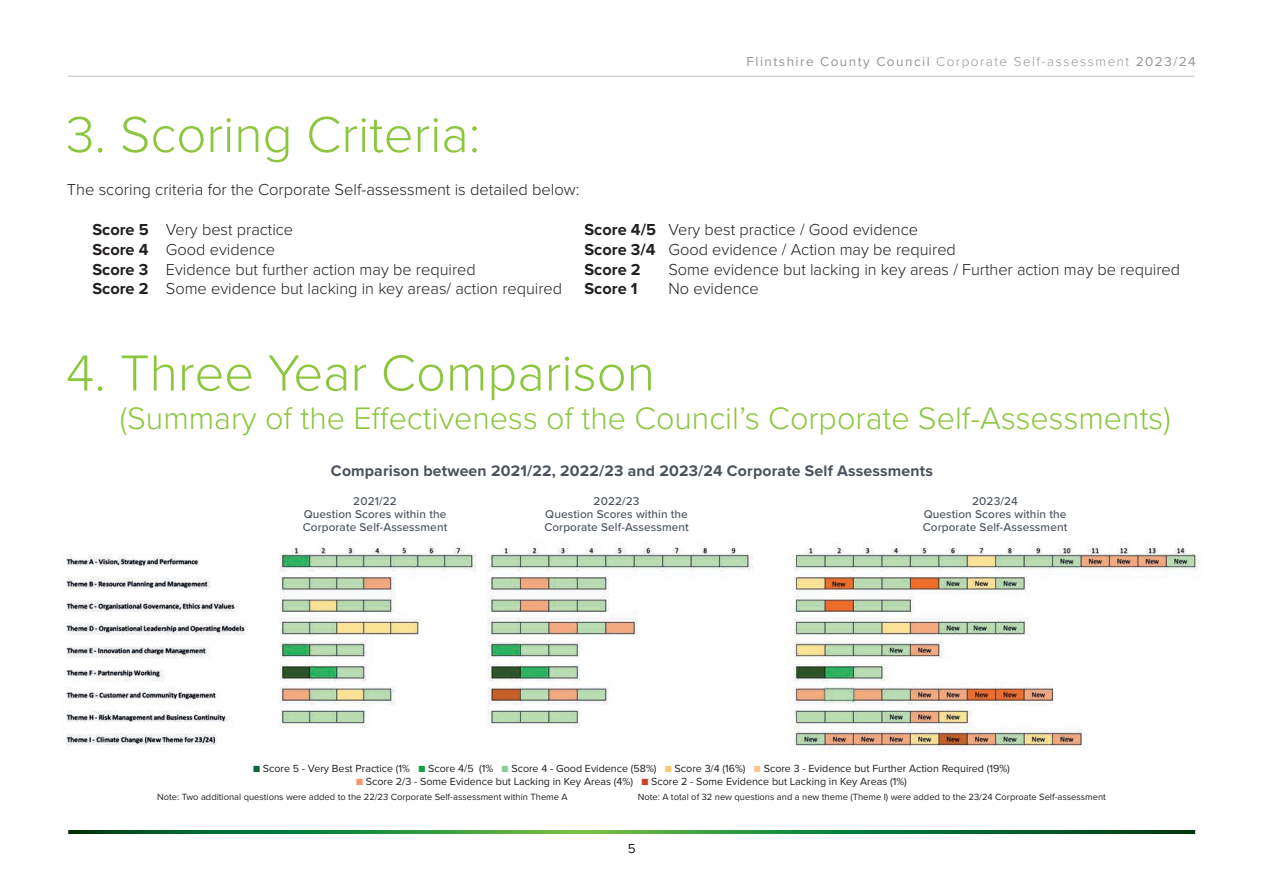
<style>
.page{position:relative;width:1263px;height:893px;background:#fff}
.page>*{position:absolute;margin:0;border:0;box-sizing:border-box;transform-origin:0 0}
.t1{font:300 52.5px "Proxima Nova";color:#8bc63e}
.t2{font:300 32.25px "Proxima Nova";color:#8bc63e}
.t3{font:300 16.5px "Proxima Nova";color:#231f20}
.t4{font:700 16.5px "Proxima Nova";color:#231f20}
.t5{font:700 15.75px "Proxima Nova";letter-spacing:.01em;color:#4a535d}
.t6{font:13.5px "Proxima Nova";letter-spacing:.11em;color:#939598}
.t7{font:13.5px "Proxima Nova";color:#231f20}
.t8{font:500 11.7px "Proxima Nova";letter-spacing:.01em;color:#4a535d}
.t9{font:10.65px "Proxima Nova";color:#231f20}
.t10{font:9.3px "Proxima Nova";color:#231f20}
.s1{font-weight:300}
.s2{font-weight:700}
.s3{color:#0a693a}
.s4{color:#1aa249}
.s5{color:#8bcc9b}
.s6{color:#fec86b}
.s7{color:#fcc694}
.s8{color:#f7956b}
.s9{color:#ce3f27}
</style>
<div class="page">
<svg style="left:68px;top:830px;width:1127px;height:4px;background:#1c7d35"></svg>
<hr style="left:68px;top:76px;width:1127px;height:1px;background:#bcbdc0">
<img style="left:66px;top:546px;width:1132px;height:204px">
<p class="t6" style="left:746px;top:51px;width:451px">Flintshire County Council <span class="s1">Corporate Self-assessment</span> 2023/24</p>
<p class="t1" style="left:66px;top:95px;width:416px">3. Scoring Criteria:</p>
<p class="t3" style="left:67px;top:178px;width:514px">The scoring criteria for the Corporate Self-assessment is detailed below:</p>
<p class="t3" style="left:92px;top:217px;width:202px"><span class="s2">Score 5</span> Very best practice</p>
<p class="t3" style="left:584px;top:217px;width:335px"><span class="s2">Score 4/5</span> Very best practice / Good evidence</p>
<p class="t3" style="left:92px;top:237px;width:184px"><span class="s2">Score 4</span> Good evidence</p>
<p class="t3" style="left:584px;top:237px;width:373px"><span class="s2">Score 3/4</span> Good evidence / Action may be required</p>
<p class="t3" style="left:92px;top:257px;width:385px"><span class="s2">Score 3</span> Evidence but further action may be required</p>
<p class="t4" style="left:584px;top:257px;width:58px">Score 2</p>
<p class="t3" style="left:668px;top:257px;width:513px">Some evidence but lacking in key areas / Further action may be required</p>
<p class="t3" style="left:92px;top:277px;width:471px"><span class="s2">Score 2</span> Some evidence but lacking in key areas/ action required</p>
<p class="t4" style="left:584px;top:277px;width:55px">Score 1</p>
<p class="t3" style="left:668px;top:277px;width:92px">No evidence</p>
<p class="t1" style="left:66px;top:334px;width:591px">4. Three Year Comparison</p>
<p class="t2" style="left:120px;top:394px;width:1052px">(Summary of the Efectiveness of the Council’s Corporate Self-Assessments)</p>
<h2 class="t5" style="left:331px;top:459px;width:603px">Comparison between 2021/22, 2022/23 and 2023/24 Corporate Self Assessments</h2>
<p class="t8" style="left:353px;top:492px;width:45px">2021/22</p>
<p class="t8" style="left:594px;top:492px;width:47px">2022/23</p>
<p class="t8" style="left:972px;top:492px;width:47px">2023/24</p>
<p class="t8" style="left:304px;top:505px;width:144px">Question Scores within the</p>
<p class="t8" style="left:545px;top:505px;width:144px">Question Scores within the</p>
<p class="t8" style="left:924px;top:505px;width:144px">Question Scores within the</p>
<p class="t8" style="left:303px;top:518px;width:146px">Corporate Self-Assessment</p>
<p class="t8" style="left:544px;top:518px;width:146px">Corporate Self-Assessment</p>
<p class="t8" style="left:923px;top:518px;width:146px">Corporate Self-Assessment</p>
<p class="t9" style="left:253px;top:760px;width:758px"><span class="s3">■</span> Score 5 - Very Best Practice (1% <span class="s4">■</span> Score 4/5 (1% <span class="s5">■</span> Score 4 - Good Evidence (58%) <span class="s6">■</span> Score 3/4 (16%) <span class="s7">■</span> Score 3 - Evidence but Further Action Required (19%)</p>
<p class="t9" style="left:356px;top:774px;width:552px"><span class="s8">■</span> Score 2/3 - Some Evidence but Lacking in Key Areas (4%) <span class="s9">■</span> Score 2 - Some Evidence but Lacking in Key Areas (1%)</p>
<p class="t10" style="left:157px;top:790px;width:412px">Note: Two additional questions were added to the 22/23 Corporate Self-assessment within Theme A</p>
<p class="t10" style="left:638px;top:790px;width:470px">Note: A total of 32 new questions and a new theme (Theme I) were added to the 23/24 Corproate Self-assessment</p>
<p class="t7" style="left:628px;top:838px;width:9px">5</p>
</div>
